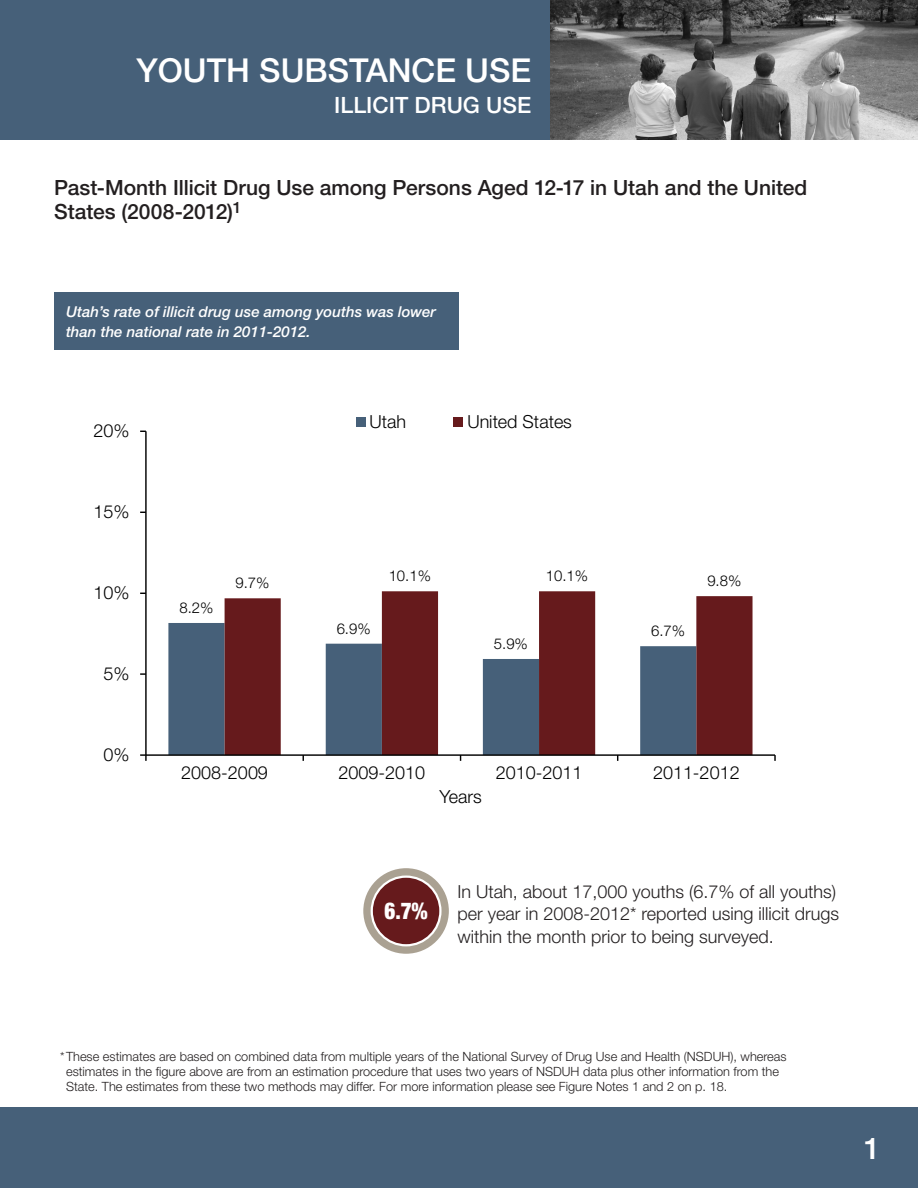
<style>
.page{position:relative;width:918px;height:1188px;background:#fff}
.page>*{position:absolute;margin:0;border:0;box-sizing:border-box;transform-origin:0 0}
.t1{font:500 33px "Helvetica Neue LT Std";color:#fff}
.t2{font:500 30px "Helvetica Neue LT Std";color:#fff}
.t3{font:900 condensed 23.25px "Helvetica Neue LT Std";color:#fff;scale:.9 1}
.t4{font:500 22.5px "Helvetica Neue LT Std";color:#fff}
.t5{font:500 21px/24px "Helvetica Neue LT Std";color:#231f20}
.t6{font:300 18px/22.5px "Helvetica Neue LT Std";color:#231f20}
.t7{font:300 18px "Helvetica Neue LT Std";letter-spacing:.005em;color:#000}
.t8{font:italic 500 15px/20.2px "Helvetica Neue LT Std";color:#fff}
.t9{font:300 15px "Helvetica Neue LT Std";color:#000}
.t10{font:300 12.75px/15.3px "Helvetica Neue LT Std";color:#231f20}
.s1{font-size:18.6px}
</style>
<div class="page">
<div style="left:0;top:0;width:551px;height:140px;background:#466079"></div>
<img style="left:551px;top:0;width:367px;height:140px">
<div style="left:0;top:1107px;width:918px;height:81px;background:#466079"></div>
<div style="left:54px;top:292px;width:405px;height:58px;background:#466079"></div>
<div style="left:168px;top:623px;width:57px;height:131px;background:#466079"></div>
<svg style="left:225px;top:591px;width:528px;height:163px"></svg>
<hr style="left:145px;top:431px;width:2px;height:324px;background:#000">
<svg style="left:140px;top:673px;width:6px;height:2px"></svg>
<hr style="left:146px;top:754px;width:629px;height:2px;background:#000">
<svg style="left:140px;top:754px;width:7px;height:7px"></svg>
<svg style="left:774px;top:755px;width:2px;height:6px"></svg>
<div style="left:356px;top:417px;width:9px;height:10px;background:#466079"></div>
<div style="left:454px;top:417px;width:9px;height:10px;background:#661a1c"></div>
<svg style="left:363px;top:868px;width:86px;height:86px"></svg>
<svg style="left:371px;top:876px;width:71px;height:70px"></svg>
<div style="left:373px;top:878px;width:66px;height:66px;background:#661a1c;border-radius:50%"></div>
<h1 class="t1" style="left:136px;top:50px;width:396px">YOUTH SUBSTANCE USE</h1>
<h2 class="t4" style="left:334px;top:92px;width:199px">ILLICIT DRUG USE</h2>
<p class="t5" style="left:54px;top:175px;width:755px">Past-Month Illicit Drug Use among Persons Aged 12-17 in Utah and the United<br>States (2008-2012)<sup>1</sup></p>
<p class="t8" style="left:66px;top:301px;width:372px">Utah’s rate of illicit drug use among youths was lower than the national rate in 2011-2012.</p>
<h3 class="t7" style="left:93px;top:420px;width:37px">20%</h3>
<h3 class="t7" style="left:93px;top:501px;width:37px">15%</h3>
<h3 class="t7" style="left:93px;top:582px;width:37px">10%</h3>
<h3 class="t7" style="left:104px;top:663px;width:28px">5%</h3>
<h3 class="t7" style="left:104px;top:744px;width:28px">0%</h3>
<p class="t9" style="left:179px;top:599px;width:35px">8.2%</p>
<p class="t9" style="left:236px;top:574px;width:35px">9.7%</p>
<h3 class="t7" style="left:370px;top:410px;width:38px">Utah</h3>
<h3 class="t7" style="left:467px;top:410px;width:106px">United States</h3>
<p class="t9" style="left:337px;top:619px;width:35px">6.9%</p>
<p class="t9" style="left:389px;top:567px;width:44px">10.1%</p>
<p class="t9" style="left:546px;top:567px;width:44px">10.1%</p>
<p class="t9" style="left:707px;top:572px;width:35px">9.8%</p>
<p class="t9" style="left:494px;top:635px;width:35px">5.9%</p>
<p class="t9" style="left:651px;top:622px;width:35px">6.7%</p>
<h3 class="t7" style="left:181px;top:761px;width:88px">2008-2009</h3>
<h3 class="t7" style="left:338px;top:761px;width:88px">2009-2010</h3>
<h3 class="t7" style="left:496px;top:761px;width:88px">2010-2011</h3>
<h3 class="t7" style="left:653px;top:761px;width:88px">2011-2012</h3>
<h3 class="t7" style="left:439px;top:785px;width:44px">Years</h3>
<h3 class="t3" style="left:384px;top:896px;width:50px">6<span class="s1">.</span>7%</h3>
<p class="t6" style="left:458px;top:880px;width:383px">In Utah, about 17,000 youths (6.7% of all youths) per year in 2008-2012* reported using illicit drugs within the month prior to being surveyed.</p>
<p class="t10" style="left:66px;top:1048px;width:722px;text-indent:-6px">* These estimates are based on combined data from multiple years of the National Survey of Drug Use and Health (NSDUH), whereas estimates in the figure above are from an estimation procedure that uses two years of NSDUH data plus other information from the<br>State. The estimates from these two methods may differ. For more information please see Figure Notes 1 and 2 on p. 18.</p>
<h2 class="t2" style="left:864px;top:1130px;width:18px">1</h2>
</div>
